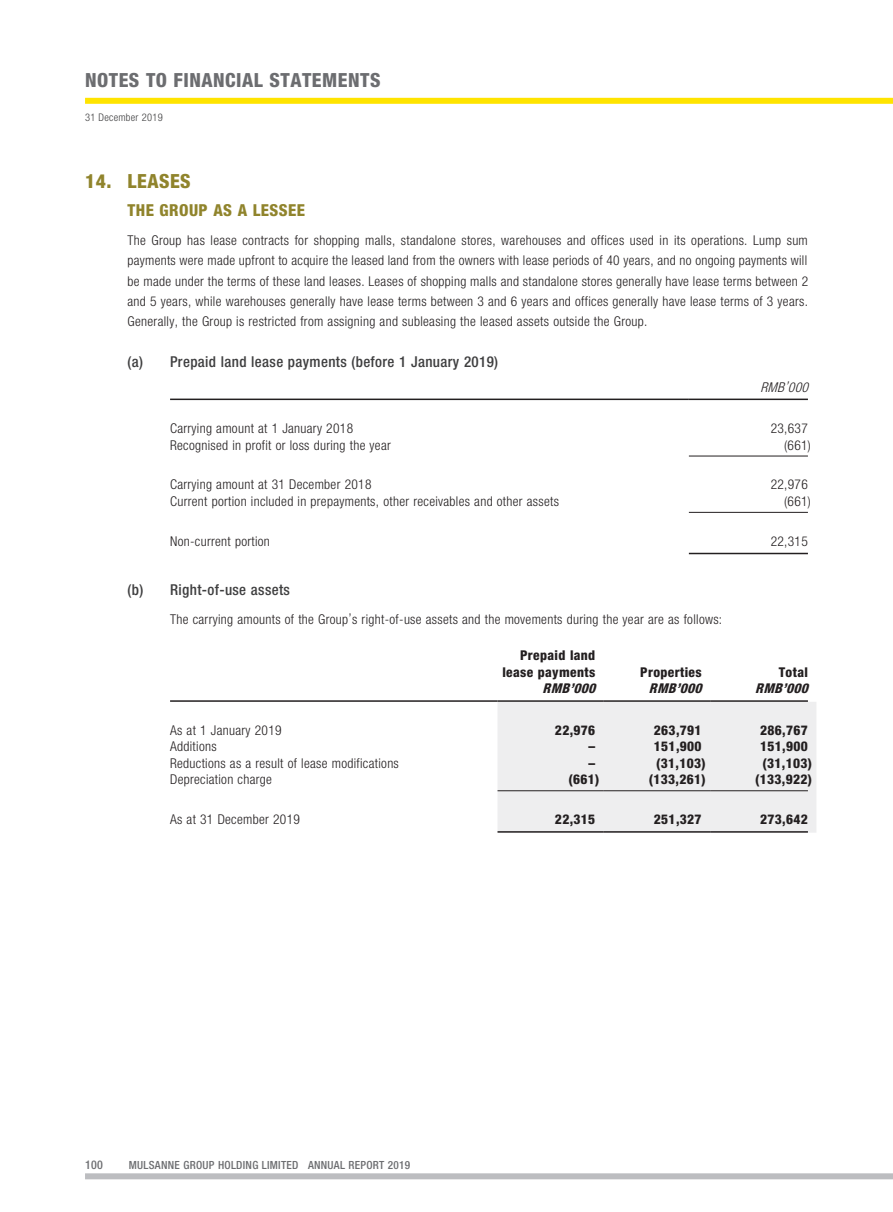
<style>
.page{position:relative;width:893px;height:1212px;background:#fff}
.page>*{position:absolute;margin:0;border:0;box-sizing:border-box;transform-origin:0 0}
.t1{font:800 condensed 19.5px "Helvetica Neue LT Std";letter-spacing:.025em;color:#6c6d70}
.t2{font:800 condensed 19.5px "Helvetica Neue LT Std";letter-spacing:.025em;color:#90842c}
.t3{font:800 condensed 16.5px "Helvetica Neue LT Std";letter-spacing:.025em;color:#90842c}
.t4{font:500 condensed 15px "Helvetica Neue LT Std";letter-spacing:.025em;color:#3e3e3f}
.t5{font:300 condensed 13.5px/20.2px "Helvetica Neue LT Std";letter-spacing:.025em;color:#231f20;text-align:justify}
.t6{font:800 condensed 13.5px/16.5px "Helvetica Neue LT Std";letter-spacing:.025em;color:#231f20;text-align:right}
.t7{font:italic 800 condensed 13.5px "Helvetica Neue LT Std";color:#231f20}
.t8{font:italic 300 condensed 13.5px "Helvetica Neue LT Std";color:#231f20}
.t9{font:500 condensed 12px "Helvetica Neue LT Std";color:#6c6d70}
.t10{font:500 condensed 11.25px "Helvetica Neue LT Std";letter-spacing:.025em;color:#6c6d70}
.t11{font:300 condensed 10.5px "Helvetica Neue LT Std";letter-spacing:.025em;color:#3e3e3f}
</style>
<div class="page">
<div style="left:85px;top:1173px;width:808px;height:6px;background:#bcbdc0"></div>
<div style="left:85px;top:98px;width:808px;height:6px;background:#ffe400"></div>
<hr style="left:170px;top:399px;width:519px;height:1px;background:#231f20">
<hr style="left:689px;top:399px;width:119px;height:1px;background:#231f20">
<hr style="left:689px;top:456px;width:119px;height:1px;background:#231f20">
<hr style="left:689px;top:512px;width:119px;height:1px;background:#231f20">
<hr style="left:689px;top:553px;width:119px;height:1px;background:#231f20">
<div style="left:497px;top:702px;width:319px;height:131px;background:#eeeeef"></div>
<hr style="left:170px;top:700px;width:327px;height:2px;background:#231f20">
<hr style="left:497px;top:700px;width:107px;height:2px;background:#231f20">
<hr style="left:604px;top:700px;width:106px;height:2px;background:#231f20">
<hr style="left:710px;top:700px;width:98px;height:2px;background:#231f20">
<hr style="left:497px;top:790px;width:107px;height:1px;background:#231f20">
<hr style="left:604px;top:790px;width:106px;height:1px;background:#231f20">
<hr style="left:710px;top:790px;width:98px;height:1px;background:#231f20">
<hr style="left:497px;top:831px;width:107px;height:2px;background:#231f20">
<hr style="left:604px;top:831px;width:106px;height:2px;background:#231f20">
<hr style="left:710px;top:831px;width:98px;height:2px;background:#231f20">
<h1 class="t1" style="left:85px;top:68px;width:297px">NOTES TO FINANCIAL STATEMENTS</h1>
<p class="t11" style="left:85px;top:112px;width:79px">31 December 2019</p>
<h1 class="t2" style="left:85px;top:168px;width:107px">14. LEASES</h1>
<p class="t3" style="left:128px;top:200px;width:179px">THE GROUP AS A LESSEE</p>
<p class="t5" style="left:128px;top:230px;width:682px">The Group has lease contracts for shopping malls, standalone stores, warehouses and offices used in its operations. Lump sum payments were made upfront to acquire the leased land from the owners with lease periods of 40 years, and no ongoing payments will be made under the terms of these land leases. Leases of shopping malls and standalone stores generally have lease terms between 2 and 5 years, while warehouses generally have lease terms between 3 and 6 years and offices generally have lease terms of 3 years.<br>Generally, the Group is restricted from assigning and subleasing the leased assets outside the Group.</p>
<p class="t4" style="left:128px;top:352px;width:372px">(a) Prepaid land lease payments (before 1 January 2019)</p>
<p class="t8" style="left:760px;top:379px;width:53px">RMB’000</p>
<p class="t5" style="left:170px;top:418px;width:185px">Carrying amount at 1 January 2018</p>
<p class="t5" style="left:771px;top:418px;width:39px">23,637</p>
<p class="t5" style="left:170px;top:435px;width:222px">Recognised in profit or loss during the year</p>
<p class="t5" style="left:784px;top:435px;width:28px">(661)</p>
<p class="t5" style="left:170px;top:474px;width:203px">Carrying amount at 31 December 2018</p>
<p class="t5" style="left:771px;top:474px;width:39px">22,976</p>
<p class="t5" style="left:170px;top:491px;width:390px">Current portion included in prepayments, other receivables and other assets</p>
<p class="t5" style="left:784px;top:491px;width:28px">(661)</p>
<p class="t5" style="left:170px;top:531px;width:101px">Non-current portion</p>
<p class="t5" style="left:771px;top:531px;width:39px">22,315</p>
<p class="t4" style="left:128px;top:580px;width:164px">(b) Right-of-use assets</p>
<p class="t5" style="left:170px;top:608px;width:554px">The carrying amounts of the Group’s right-of-use assets and the movements during the year are as follows:</p>
<p class="t6" style="left:502px;top:647px;width:94px">Prepaid land lease payments</p>
<p class="t6" style="left:640px;top:663px;width:63px">Properties</p>
<p class="t6" style="left:779px;top:663px;width:31px">Total</p>
<p class="t7" style="left:543px;top:680px;width:59px">RMB’000</p>
<p class="t7" style="left:649px;top:680px;width:59px">RMB’000</p>
<p class="t7" style="left:755px;top:680px;width:59px">RMB’000</p>
<p class="t5" style="left:170px;top:720px;width:113px">As at 1 January 2019</p>
<p class="t6" style="left:555px;top:721px;width:42px">22,976</p>
<p class="t6" style="left:654px;top:721px;width:49px">263,791</p>
<p class="t6" style="left:760px;top:721px;width:49px">286,767</p>
<p class="t5" style="left:170px;top:736px;width:48px">Additions</p>
<p class="t6" style="left:589px;top:738px;width:8px">–</p>
<p class="t6" style="left:654px;top:738px;width:49px">151,900</p>
<p class="t6" style="left:760px;top:738px;width:49px">151,900</p>
<p class="t5" style="left:170px;top:753px;width:230px">Reductions as a result of lease modifications</p>
<p class="t6" style="left:589px;top:754px;width:8px">–</p>
<p class="t6" style="left:656px;top:754px;width:51px">(31,103)</p>
<p class="t6" style="left:763px;top:754px;width:51px">(31,103)</p>
<p class="t5" style="left:170px;top:769px;width:103px">Depreciation charge</p>
<p class="t6" style="left:569px;top:771px;width:32px">(661)</p>
<p class="t6" style="left:649px;top:771px;width:58px">(133,261)</p>
<p class="t6" style="left:755px;top:771px;width:58px">(133,922)</p>
<p class="t5" style="left:170px;top:809px;width:131px">As at 31 December 2019</p>
<p class="t6" style="left:555px;top:811px;width:42px">22,315</p>
<p class="t6" style="left:654px;top:811px;width:49px">251,327</p>
<p class="t6" style="left:760px;top:811px;width:49px">273,642</p>
<p class="t9" style="left:85px;top:1158px;width:19px">100</p>
<p class="t10" style="left:129px;top:1158px;width:227px">Mulsanne Group Holding Limited Annual REPORT</p>
<p class="t10" style="left:388px;top:1158px;width:24px">2019</p>
</div>
